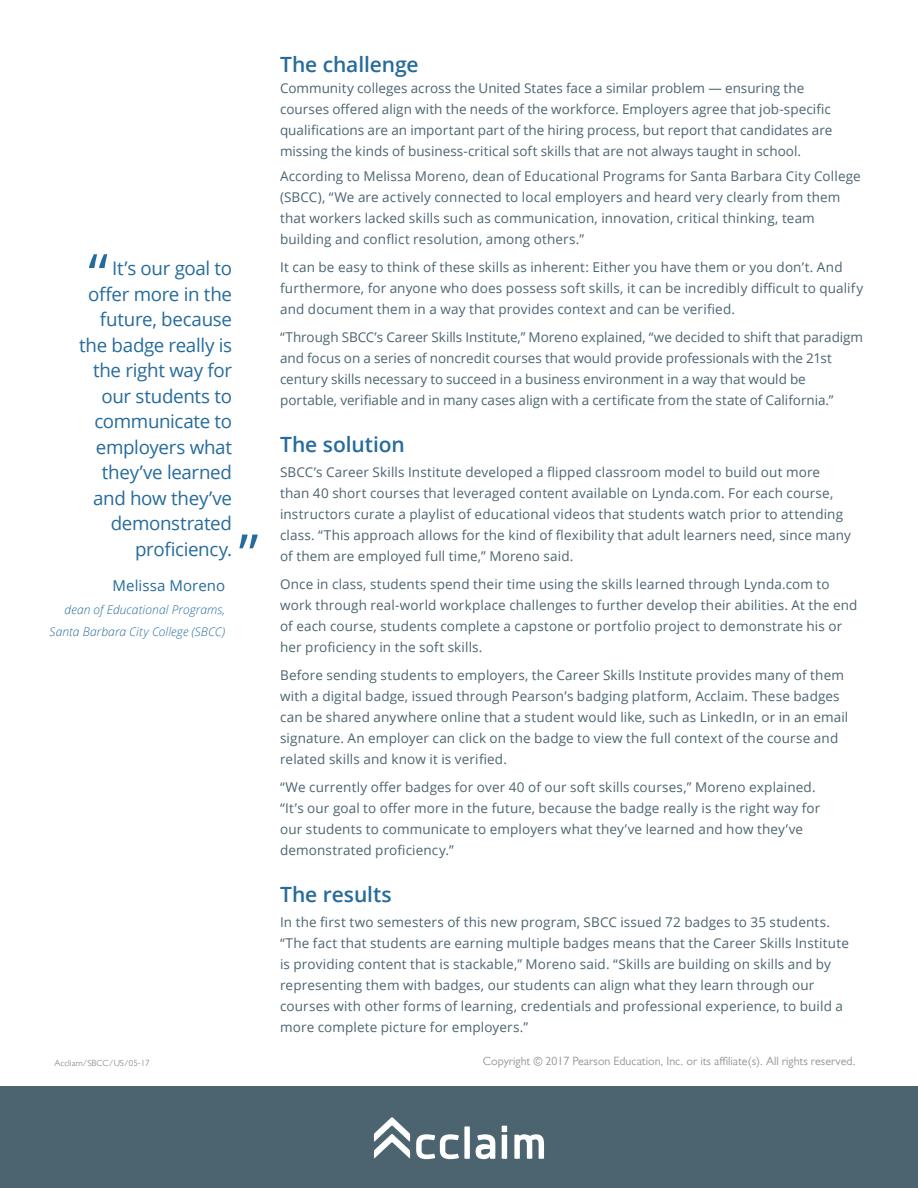
<style>
.page{position:relative;width:918px;height:1188px;background:#fff}
.page>*{position:absolute;margin:0;border:0;box-sizing:border-box;transform-origin:0 0}
.Sec_Head_Grn{font:600 21px "Open Sans";letter-spacing:-.005em;color:#256b9c}
.t1{font:18.75px/25.5px "Open Sans";letter-spacing:-.02em;color:#256b9c;text-align:right}
.t2{font:15px "Open Sans";letter-spacing:.005em;color:#256b9c}
.Sec_Head_Grn-2{font:13.5px/21px "Open Sans";letter-spacing:.01em;color:#4c6470}
.Body_Copy{font:12px "Gill Sans MT Pro";color:#939598}
.t3{font:italic 300 12px/22.5px "Open Sans";letter-spacing:.01em;color:#256b9c;text-align:right}
.Body_Copy-2{font:9px "Gill Sans MT Pro";color:#939598}
</style>
<div class="page">
<svg style="left:89px;top:254px;width:18px;height:14px"></svg>
<svg style="left:239px;top:535px;width:19px;height:13px"></svg>
<div style="left:0;top:1086px;width:918px;height:102px;background:#4c6470"></div>
<svg style="left:374px;top:1117px;width:36px;height:42px"></svg>
<svg style="left:416px;top:1126px;width:54px;height:33px"></svg>
<svg style="left:476px;top:1134px;width:19px;height:25px"></svg>
<svg style="left:502px;top:1126px;width:5px;height:33px"></svg>
<svg style="left:514px;top:1134px;width:30px;height:25px"></svg>
<p class="t1" style="left:79px;top:255px;width:154px">It’s our goal to offer more in the future, because the badge really is the right way for our students to communicate to employers what they’ve learned and how they’ve demonstrated proficiency.</p>
<p class="t2" style="left:113px;top:576px;width:114px">Melissa Moreno</p>
<p class="t3" style="left:50px;top:598px;width:177px">dean of Educational Programs,<br>Santa Barbara City College (SBCC)</p>
<p class="Sec_Head_Grn" style="left:280px;top:50px;width:140px">The challenge</p>
<p class="Sec_Head_Grn-2" style="left:280px;top:77px;width:554px">Community colleges across the United States face a similar problem ― ensuring the courses offered align with the needs of the workforce. Employers agree that job-specific qualifications are an important part of the hiring process, but report that candidates are missing the kinds of business-critical soft skills that are not always taught in school.</p>
<p class="Sec_Head_Grn-2" style="left:280px;top:165px;width:582px">According to Melissa Moreno, dean of Educational Programs for Santa Barbara City College (SBCC), “We are actively connected to local employers and heard very clearly from them that workers lacked skills such as communication, innovation, critical thinking, team building and conflict resolution, among others.”</p>
<p class="Sec_Head_Grn-2" style="left:280px;top:256px;width:585px">It can be easy to think of these skills as inherent: Either you have them or you don’t. And furthermore, for anyone who does possess soft skills, it can be incredibly difficult to qualify and document them in a way that provides context and can be verified.</p>
<p class="Sec_Head_Grn-2" style="left:280px;top:326px;width:585px">“Through SBCC’s Career Skills Institute,” Moreno explained, “we decided to shift that paradigm and focus on a series of noncredit courses that would provide professionals with the 21st century skills necessary to succeed in a business environment in a way that would be portable, verifiable and in many cases align with a certificate from the state of California.”</p>
<p class="Sec_Head_Grn" style="left:280px;top:430px;width:126px">The solution</p>
<p class="Sec_Head_Grn-2" style="left:280px;top:462px;width:572px">SBCC’s Career Skills Institute developed a flipped classroom model to build out more than 40 short courses that leveraged content available on Lynda.com. For each course, instructors curate a playlist of educational videos that students watch prior to attending class. “This approach allows for the kind of flexibility that adult learners need, since many of them are employed full time,” Moreno said.</p>
<p class="Sec_Head_Grn-2" style="left:280px;top:573px;width:579px">Once in class, students spend their time using the skills learned through Lynda.com to work through real-world workplace challenges to further develop their abilities. At the end of each course, students complete a capstone or portfolio project to demonstrate his or her proficiency in the soft skills.</p>
<p class="Sec_Head_Grn-2" style="left:280px;top:664px;width:570px">Before sending students to employers, the Career Skills Institute provides many of them with a digital badge, issued through Pearson’s badging platform, Acclaim. These badges can be shared anywhere online that a student would like, such as LinkedIn, or in an email signature. An employer can click on the badge to view the full context of the course and related skills and know it is verified.</p>
<p class="Sec_Head_Grn-2" style="left:280px;top:776px;width:542px">“We currently offer badges for over 40 of our soft skills courses,” Moreno explained. “It’s our goal to offer more in the future, because the badge really is the right way for our students to communicate to employers what they’ve learned and how they’ve demonstrated proficiency.”</p>
<p class="Sec_Head_Grn" style="left:280px;top:880px;width:113px">The results</p>
<p class="Sec_Head_Grn-2" style="left:280px;top:912px;width:570px">In the first two semesters of this new program, SBCC issued 72 badges to 35 students. “The fact that students are earning multiple badges means that the Career Skills Institute is providing content that is stackable,” Moreno said. “Skills are building on skills and by representing them with badges, our students can align what they learn through our courses with other forms of learning, credentials and professional experience, to build a more complete picture for employers.”</p>
<p class="Body_Copy-2" style="left:55px;top:1057px;width:97px">Accliam/SBCC/US/05-17</p>
<p class="Body_Copy" style="left:483px;top:1054px;width:374px">Copyright © 2017 Pearson Education, Inc. or its affiliate(s). All rights reserved.</p>
</div>
